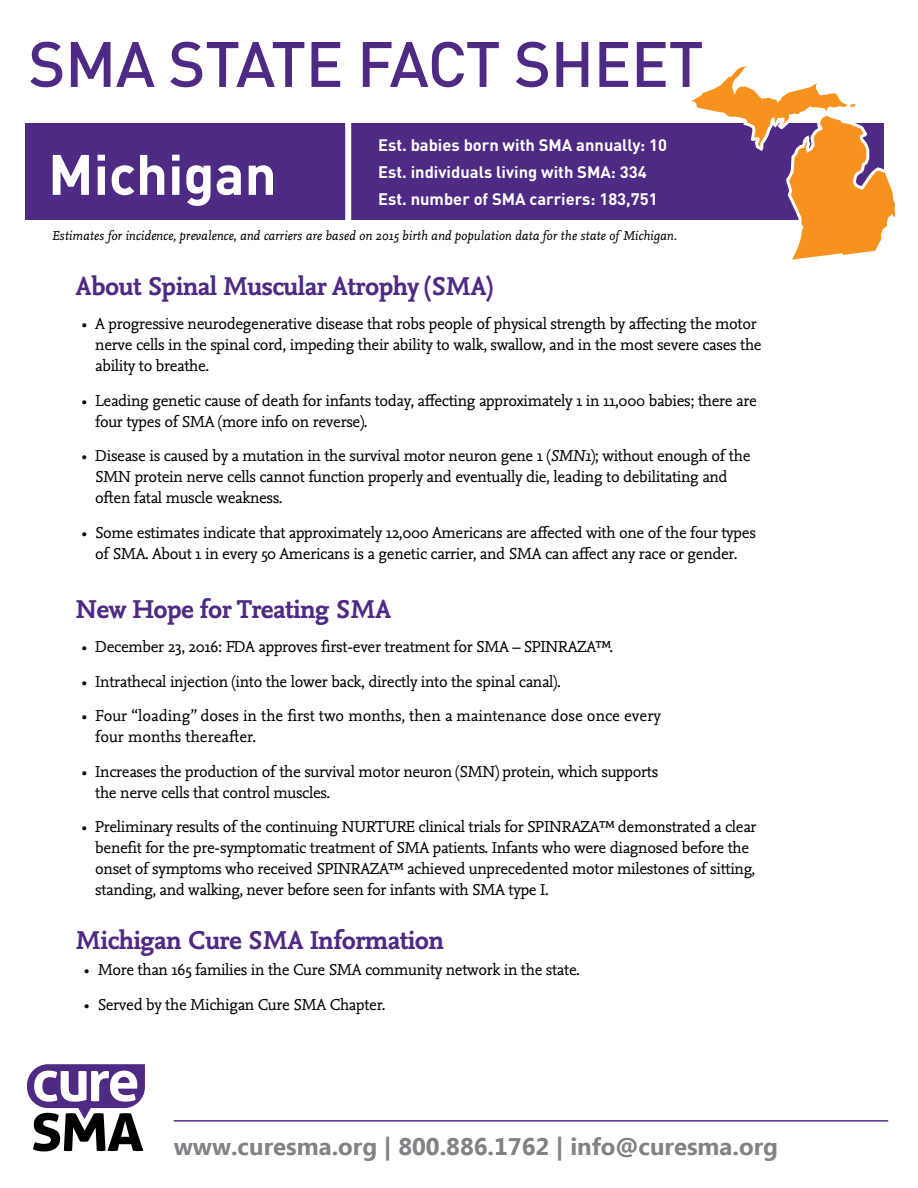
<style>
.page{position:relative;width:918px;height:1188px;background:#fff}
.page>*{position:absolute;margin:0;border:0;box-sizing:border-box;transform-origin:0 0}
.t1{font:500 63.15px "DINOT";letter-spacing:-.01em;color:#4f2a84}
.t2{font:700 56.1px "DINOT";color:#fff}
.t3{font:700 27px "Nexus Mix OT";letter-spacing:-.02em;color:#4f2a84}
.t4{font:700 24px "Ebrima";color:#808285}
.t5{font:16.5px/21px "Nexus Mix OT";letter-spacing:-.02em;color:#000}
.t6{font:700 16.5px/27px "DINOT";color:#fff}
.t7{font:16.5px/21px "Nexus Mix OT";color:#000}
.t8{font:italic 13.5px "Nexus Mix OT";color:#000}
.s1{font-style:italic}
</style>
<div class="page">
<div style="left:25px;top:123px;width:859px;height:97px;background:#4f2a84"></div>
<svg style="left:27px;top:1064px;width:118px;height:87px"></svg>
<hr style="left:174px;top:1120px;width:714px;height:2px;background:#4f2a84">
<div style="left:345px;top:117px;width:6px;height:110px;background:#fff"></div>
<svg style="left:691px;top:66px;width:205px;height:194px"></svg>
<h1 class="t1" style="left:28px;top:24px;width:677px">SMA STATE FACT SHEET</h1>
<h2 class="t2" style="left:48px;top:138px;width:230px">Michigan</h2>
<p class="t6" style="left:378px;top:131px;width:290px">Est. babies born with SMA annually: 10<br>Est. individuals living with SMA: 334<br>Est. number of SMA carriers: 183,751</p>
<p class="t8" style="left:52px;top:228px;width:626px">Estimates for incidence, prevalence, and carriers are based on 2015 birth and population data for the state of Michigan.</p>
<h3 class="t3" style="left:76px;top:271px;width:419px">About Spinal Muscular Atrophy (SMA)</h3>
<p class="t5" style="left:95px;top:314px;width:668px;text-indent:-13px">• A progressive neurodegenerative disease that robs people of physical strength by affecting the motor nerve cells in the spinal cord, impeding their ability to walk, swallow, and in the most severe cases the ability to breathe.</p>
<p class="t5" style="left:95px;top:390px;width:663px;text-indent:-13px">• Leading genetic cause of death for infants today, affecting approximately 1 in 11,000 babies; there are four types of SMA (more info on reverse).</p>
<p class="t5" style="left:95px;top:446px;width:657px;text-indent:-13px">• Disease is caused by a mutation in the survival motor neuron gene 1 (<span class="s1">SMN1</span>); without enough of the<br>SMN protein nerve cells cannot function properly and eventually die, leading to debilitating and often fatal muscle weakness.</p>
<p class="t5" style="left:82px;top:522px;width:676px;text-align:center">• Some estimates indicate that approximately 12,000 Americans are affected with one of the four types of SMA. About 1 in every 50 Americans is a genetic carrier, and SMA can affect any race or gender.</p>
<h3 class="t3" style="left:76px;top:594px;width:317px">New Hope for Treating SMA</h3>
<p class="t5" style="left:82px;top:637px;width:533px">• December 23, 2016: FDA approves first-ever treatment for SMA – SPINRAZA™.</p>
<p class="t5" style="left:82px;top:671px;width:480px">• Intrathecal injection (into the lower back, directly into the spinal canal).</p>
<p class="t7" style="left:95px;top:706px;width:567px;text-indent:-13px">• Four “loading” doses in the first two months, then a maintenance dose once every four months thereafter.</p>
<p class="t5" style="left:95px;top:761px;width:565px;text-indent:-13px">• Increases the production of the survival motor neuron (SMN) protein, which supports the nerve cells that control muscles.</p>
<p class="t5" style="left:95px;top:817px;width:663px;text-indent:-13px">• Preliminary results of the continuing NURTURE clinical trials for SPINRAZA™ demonstrated a clear benefit for the pre-symptomatic treatment of SMA patients. Infants who were diagnosed before the onset of symptoms who received SPINRAZA™ achieved unprecedented motor milestones of sitting, standing, and walking, never before seen for infants with SMA type I.</p>
<h3 class="t3" style="left:76px;top:925px;width:370px">Michigan Cure SMA Information</h3>
<p class="t5" style="left:84px;top:960px;width:497px">• More than 165 families in the Cure SMA community network in the state.</p>
<p class="t5" style="left:84px;top:995px;width:303px">• Served by the Michigan Cure SMA Chapter.</p>
<h3 class="t4" style="left:174px;top:1129px;width:606px">www.curesma.org | 800.886.1762 | info@curesma.org</h3>
</div>
